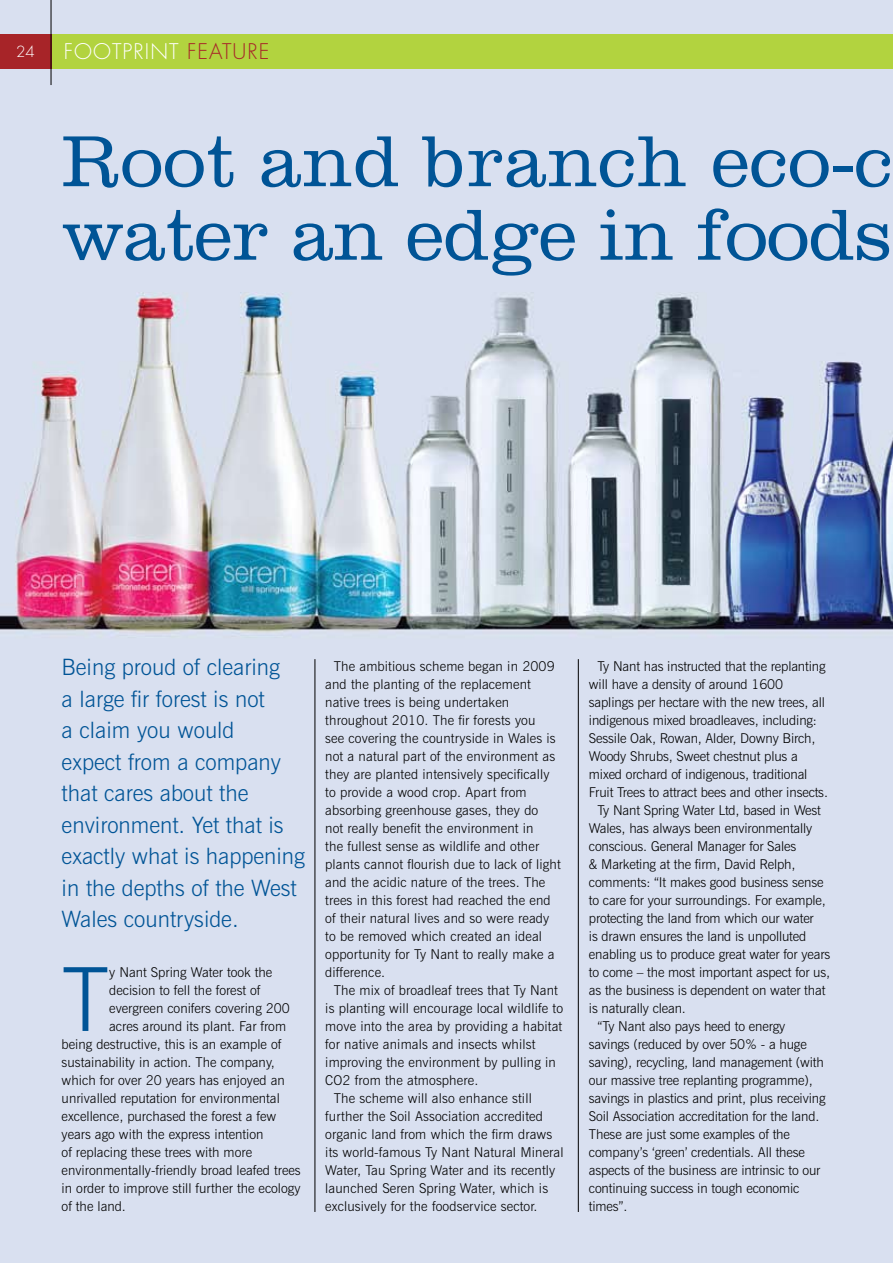
<style>
.page{position:relative;width:893px;height:1263px;background:#fff}
.page>*{position:absolute;margin:0;border:0;box-sizing:border-box;transform-origin:0 0}
.t1{font:300 88.35px "News Gothic BT";color:#005496}
.t2{font:300 75px/73.5px "Clarendon";color:#005496}
.t3{font:300 22.5px/31.5px "News Gothic BT";color:#005496}
.t4{font:300 21px "Futura";letter-spacing:.05em;color:#fff}
.t5{font:300 15px "Futura";color:#fff}
.t6{font:300 13.5px/18px "News Gothic BT";color:#000}
.s1{color:#a72428}
</style>
<div class="page">
<img style="left:0;top:0;width:893px;height:1263px">
<div style="left:0;top:34px;width:893px;height:34px;background:#b2d33f"></div>
<div style="left:0;top:34px;width:51px;height:34px;background:#a72428"></div>
<hr style="left:51px;top:0;width:1px;height:85px;background:#000">
<hr style="left:578px;top:659px;width:1px;height:553px;background:#000">
<hr style="left:315px;top:659px;width:1px;height:553px;background:#000">
<p class="t5" style="left:16px;top:42px;width:20px">24</p>
<h3 class="t4" style="left:64px;top:39px;width:207px">FOOTPRINT <span class="s1">FEATURE</span></h3>
<h2 class="t2" style="left:62px;top:123px;width:832px">Root and branch eco-c water an edge in foods</h2>
<h3 class="t3" style="left:62px;top:651px;width:245px">Being proud of clearing<br>a large fir forest is not<br>a claim you would<br>expect from a company that cares about the environment. Yet that is exactly what is happening in the depths of the West<br>Wales countryside.</h3>
<h1 class="t1" style="left:62px;top:946px;width:49px">T</h1>
<p class="t6" style="left:109px;top:963px;width:165px">y Nant Spring Water took the</p>
<p class="t6" style="left:109px;top:981px;width:153px">decision to fell the forest of</p>
<p class="t6" style="left:109px;top:999px;width:182px">evergreen conifers covering 200</p>
<p class="t6" style="left:109px;top:1017px;width:178px">acres around its plant. Far from</p>
<p class="t6" style="left:62px;top:1035px;width:221px">being destructive, this is an example of</p>
<p class="t6" style="left:62px;top:1053px;width:215px">sustainability in action. The company,</p>
<p class="t6" style="left:62px;top:1071px;width:225px">which for over 20 years has enjoyed an</p>
<p class="t6" style="left:62px;top:1089px;width:220px">unrivalled reputation for environmental</p>
<p class="t6" style="left:62px;top:1107px;width:216px">excellence, purchased the forest a few</p>
<p class="t6" style="left:62px;top:1125px;width:203px">years ago with the express intention</p>
<p class="t6" style="left:62px;top:1143px;width:192px">of replacing these trees with more</p>
<p class="t6" style="left:62px;top:1161px;width:241px">environmentally-friendly broad leafed trees</p>
<p class="t6" style="left:62px;top:1179px;width:240px">in order to improve still further the ecology</p>
<p class="t6" style="left:62px;top:1197px;width:66px">of the land.</p>
<p class="t6" style="left:325px;top:657px;width:237px;text-indent:9px">The ambitious scheme began in 2009 and the planting of the replacement native trees is being undertaken throughout 2010. The fir forests you<br>see covering the countryside in Wales is not a natural part of the environment as they are planted intensively specifically to provide a wood crop. Apart from absorbing greenhouse gases, they do<br>not really benefit the environment in<br>the fullest sense as wildlife and other plants cannot flourish due to lack of light and the acidic nature of the trees. The trees in this forest had reached the end of their natural lives and so were ready to be removed which created an ideal opportunity for Ty Nant to really make a difference.</p>
<p class="t6" style="left:334px;top:981px;width:226px">The mix of broadleaf trees that Ty Nant</p>
<p class="t6" style="left:325px;top:999px;width:239px">is planting will encourage local wildlife to</p>
<p class="t6" style="left:325px;top:1017px;width:238px">move into the area by providing a habitat</p>
<p class="t6" style="left:325px;top:1035px;width:212px">for native animals and insects whilst</p>
<p class="t6" style="left:325px;top:1053px;width:232px">improving the environment by pulling in</p>
<p class="t6" style="left:325px;top:1071px;width:155px">CO2 from the atmosphere.</p>
<p class="t6" style="left:334px;top:1089px;width:200px">The scheme will also enhance still</p>
<p class="t6" style="left:325px;top:1107px;width:219px">further the Soil Association accredited</p>
<p class="t6" style="left:325px;top:1125px;width:229px">organic land from which the firm draws</p>
<p class="t6" style="left:325px;top:1143px;width:240px">its world-famous Ty Nant Natural Mineral</p>
<p class="t6" style="left:325px;top:1161px;width:232px">Water, Tau Spring Water and its recently</p>
<p class="t6" style="left:325px;top:1179px;width:224px">launched Seren Spring Water, which is</p>
<p class="t6" style="left:325px;top:1197px;width:214px">exclusively for the foodservice sector.</p>
<p class="t6" style="left:597px;top:657px;width:230px">Ty Nant has instructed that the replanting</p>
<p class="t6" style="left:589px;top:675px;width:196px">will have a density of around 1600</p>
<p class="t6" style="left:589px;top:693px;width:238px">saplings per hectare with the new trees, all</p>
<p class="t6" style="left:589px;top:711px;width:229px">indigenous mixed broadleaves, including:</p>
<p class="t6" style="left:589px;top:729px;width:228px">Sessile Oak, Rowan, Alder, Downy Birch,</p>
<p class="t6" style="left:589px;top:747px;width:210px">Woody Shrubs, Sweet chestnut plus a</p>
<p class="t6" style="left:589px;top:765px;width:220px">mixed orchard of indigenous, traditional</p>
<p class="t6" style="left:589px;top:783px;width:241px">Fruit Trees to attract bees and other insects.</p>
<p class="t6" style="left:597px;top:801px;width:225px">Ty Nant Spring Water Ltd, based in West</p>
<p class="t6" style="left:589px;top:819px;width:225px">Wales, has always been environmentally</p>
<p class="t6" style="left:589px;top:837px;width:209px">conscious. General Manager for Sales</p>
<p class="t6" style="left:589px;top:855px;width:208px">&amp; Marketing at the firm, David Relph,</p>
<p class="t6" style="left:589px;top:873px;width:236px">comments: “It makes good business sense</p>
<p class="t6" style="left:589px;top:891px;width:238px">to care for your surroundings. For example,</p>
<p class="t6" style="left:589px;top:909px;width:226px">protecting the land from which our water</p>
<p class="t6" style="left:589px;top:927px;width:219px">is drawn ensures the land is unpolluted</p>
<p class="t6" style="left:589px;top:945px;width:243px">enabling us to produce great water for years</p>
<p class="t6" style="left:589px;top:963px;width:243px">to come – the most important aspect for us,</p>
<p class="t6" style="left:589px;top:981px;width:238px">as the business is dependent on water that</p>
<p class="t6" style="left:589px;top:999px;width:98px">is naturally clean.</p>
<p class="t6" style="left:597px;top:1017px;width:189px">“Ty Nant also pays heed to energy</p>
<p class="t6" style="left:589px;top:1035px;width:219px">savings (reduced by over 50% - a huge</p>
<p class="t6" style="left:589px;top:1053px;width:236px">saving), recycling, land management (with</p>
<p class="t6" style="left:589px;top:1071px;width:225px">our massive tree replanting programme),</p>
<p class="t6" style="left:589px;top:1089px;width:238px">savings in plastics and print, plus receiving</p>
<p class="t6" style="left:589px;top:1107px;width:232px">Soil Association accreditation for the land.</p>
<p class="t6" style="left:589px;top:1125px;width:203px">These are just some examples of the</p>
<p class="t6" style="left:589px;top:1143px;width:217px">company’s ‘green’ credentials. All these</p>
<p class="t6" style="left:589px;top:1161px;width:233px">aspects of the business are intrinsic to our</p>
<p class="t6" style="left:589px;top:1179px;width:212px">continuing success in tough economic</p>
<p class="t6" style="left:589px;top:1197px;width:40px">times”.</p>
</div>
